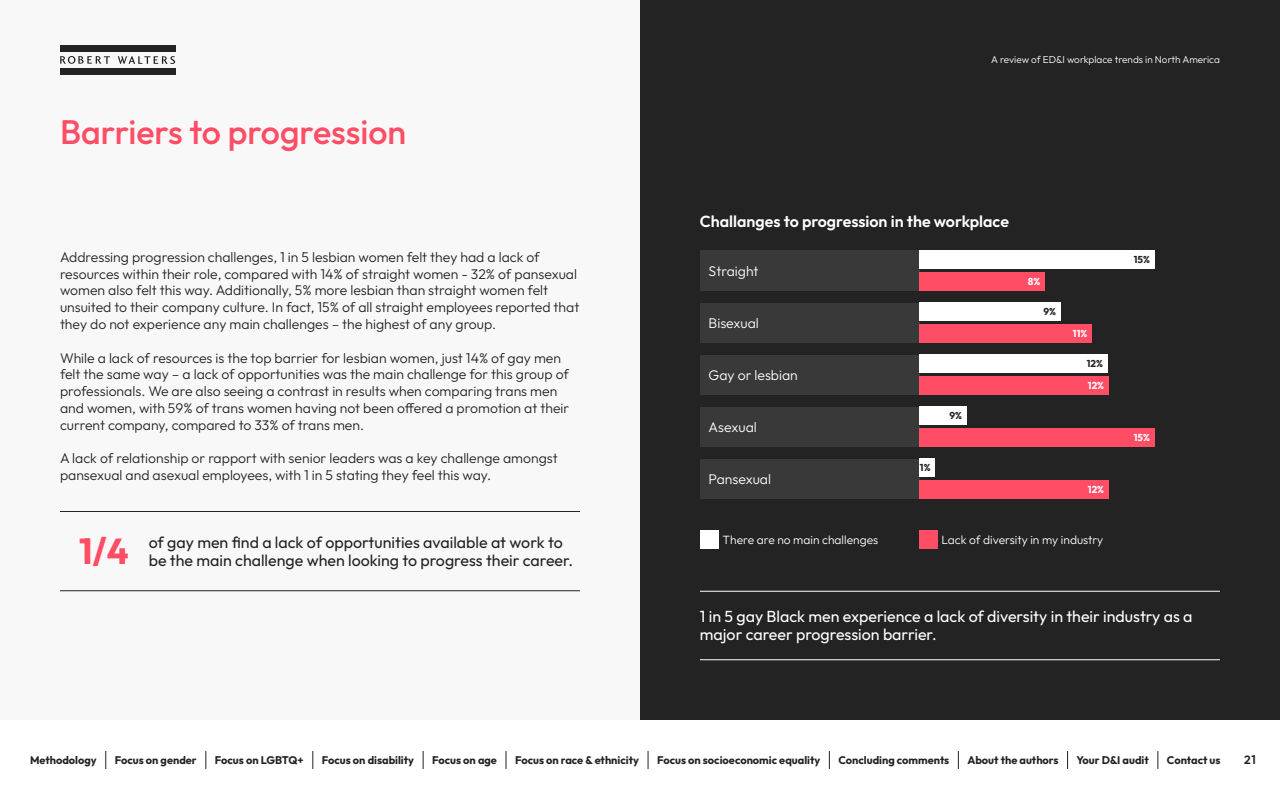
<style>
.page{position:relative;width:1280px;height:800px;background:#fff}
.page>*{position:absolute;margin:0;border:0;box-sizing:border-box;transform-origin:0 0}
.Heading_1{font:700 36px "Outfit";color:#ff4d66}
.Heading_3{font:500 34px "Outfit";color:#ff4d66}
.Paragraph_Style_2{font:16px/18px "Outfit";color:#232323}
.Paragraph_Style_2-2{font:16px/18px "Outfit";color:#fff}
.Paragraph_Style_2-3{font:600 16px "Outfit";color:#fff}
.Paragraph_Style_1{font:300 14px/16.8px "Outfit";color:#232323}
.Paragraph_Style_1-2{font:300 14px "Outfit";color:#fff}
.Paragraph_Style_1-3{font:300 12px "Outfit";color:#fff}
.t1{font:600 12px "Outfit";color:#232323}
.t2{font:700 11px "Outfit";color:#232323}
.Heading_3-2{font:300 10px "Outfit";color:#fff}
.t3{font:700 10px "Outfit";color:#fff}
.t4{font:700 10px "Outfit";color:#232323}
</style>
<div class="page">
<div style="left:0;top:0;width:1280px;height:720px;background:#f8f8f8"></div>
<svg style="left:105px;top:751px;width:1px;height:18px"></svg>
<svg style="left:205px;top:751px;width:1px;height:18px"></svg>
<svg style="left:312px;top:751px;width:1px;height:18px"></svg>
<svg style="left:423px;top:751px;width:1px;height:18px"></svg>
<svg style="left:506px;top:751px;width:1px;height:18px"></svg>
<svg style="left:648px;top:751px;width:1px;height:18px"></svg>
<svg style="left:958px;top:751px;width:1px;height:18px"></svg>
<svg style="left:829px;top:751px;width:1px;height:18px"></svg>
<svg style="left:1067px;top:751px;width:1px;height:18px"></svg>
<svg style="left:1157px;top:751px;width:1px;height:18px"></svg>
<div style="left:640px;top:0;width:640px;height:720px;background:#232323"></div>
<div style="left:700px;top:251px;width:219px;height:40px;background:#393939"></div>
<div style="left:919px;top:273px;width:126px;height:18px;background:#ff4d66"></div>
<div style="left:919px;top:251px;width:235px;height:18px;background:#fff"></div>
<div style="left:700px;top:303px;width:219px;height:40px;background:#393939"></div>
<div style="left:700px;top:355px;width:219px;height:40px;background:#393939"></div>
<div style="left:700px;top:407px;width:219px;height:40px;background:#393939"></div>
<div style="left:700px;top:459px;width:219px;height:40px;background:#393939"></div>
<div style="left:919px;top:325px;width:173px;height:18px;background:#ff4d66"></div>
<div style="left:919px;top:377px;width:189px;height:18px;background:#ff4d66"></div>
<div style="left:919px;top:429px;width:235px;height:18px;background:#ff4d66"></div>
<div style="left:919px;top:481px;width:189px;height:18px;background:#ff4d66"></div>
<div style="left:919px;top:303px;width:141px;height:18px;background:#fff"></div>
<div style="left:919px;top:355px;width:188px;height:18px;background:#fff"></div>
<div style="left:919px;top:407px;width:47px;height:18px;background:#fff"></div>
<div style="left:919px;top:459px;width:16px;height:18px;background:#fff"></div>
<div style="left:700px;top:530px;width:19px;height:19px;background:#fff"></div>
<div style="left:919px;top:530px;width:19px;height:19px;background:#ff4d66"></div>
<hr style="left:60px;top:511px;width:520px;height:1px;background:#232323">
<hr style="left:60px;top:590px;width:520px;height:1px;background:#232323">
<hr style="left:700px;top:591px;width:520px;height:1px;background:#fff">
<hr style="left:700px;top:660px;width:520px;height:1px;background:#fff">
<div style="left:60px;top:45px;width:115px;height:7px;background:#232323"></div>
<div style="left:60px;top:68px;width:115px;height:7px;background:#232323"></div>
<svg style="left:60px;top:56px;width:50px;height:8px"></svg>
<svg style="left:118px;top:56px;width:57px;height:8px"></svg>
<p class="Heading_3" style="left:60px;top:113px;width:348px">Barriers to progression</p>
<p class="Paragraph_Style_1" style="left:60px;top:248px;width:521px">Addressing progression challenges, 1 in 5 lesbian women felt they had a lack of resources within their role, compared with 14% of straight women - 32% of pansexual women also felt this way. Additionally, 5% more lesbian than straight women felt unsuited to their company culture. In fact, 15% of all straight employees reported that they do not experience any main challenges – the highest of any group.</p>
<p class="Paragraph_Style_1" style="left:60px;top:349px;width:511px">While a lack of resources is the top barrier for lesbian women, just 14% of gay men felt the same way – a lack of opportunities was the main challenge for this group of professionals. We are also seeing a contrast in results when comparing trans men and women, with 59% of trans women having not been offered a promotion at their current company, compared to 33% of trans men.</p>
<p class="Paragraph_Style_1" style="left:60px;top:450px;width:499px">A lack of relationship or rapport with senior leaders was a key challenge amongst pansexual and asexual employees, with 1 in 5 stating they feel this way.</p>
<h1 class="Heading_1" style="left:79px;top:531px;width:51px">1/4</h1>
<p class="Paragraph_Style_2" style="left:149px;top:533px;width:426px">of gay men find a lack of opportunities available at work to be the main challenge when looking to progress their career.</p>
<p class="Heading_3-2" style="left:991px;top:54px;width:230px">A review of ED&amp;I workplace trends in North America</p>
<p class="Paragraph_Style_2-3" style="left:700px;top:213px;width:311px">Challanges to progression in the workplace</p>
<p class="Paragraph_Style_1-2" style="left:709px;top:263px;width:51px">Straight</p>
<p class="Paragraph_Style_1-2" style="left:709px;top:315px;width:52px">Bisexual</p>
<p class="Paragraph_Style_1-2" style="left:709px;top:367px;width:91px">Gay or lesbian</p>
<p class="Paragraph_Style_1-2" style="left:709px;top:419px;width:50px">Asexual</p>
<p class="Paragraph_Style_1-2" style="left:709px;top:471px;width:64px">Pansexual</p>
<p class="t4" style="left:920px;top:462px;width:12px">1%</p>
<p class="t4" style="left:949px;top:410px;width:14px">9%</p>
<p class="t3" style="left:1028px;top:276px;width:14px">8%</p>
<p class="t4" style="left:1043px;top:306px;width:14px">9%</p>
<p class="t3" style="left:1073px;top:328px;width:16px">11%</p>
<p class="t4" style="left:1087px;top:358px;width:18px">12%</p>
<p class="t3" style="left:1088px;top:380px;width:18px">12%</p>
<p class="t3" style="left:1088px;top:484px;width:18px">12%</p>
<p class="Paragraph_Style_1-3" style="left:723px;top:533px;width:157px">There are no main challenges</p>
<p class="Paragraph_Style_1-3" style="left:942px;top:533px;width:163px">Lack of diversity in my industry</p>
<p class="t4" style="left:1134px;top:254px;width:18px">15%</p>
<p class="t3" style="left:1134px;top:432px;width:18px">15%</p>
<p class="Paragraph_Style_2-2" style="left:700px;top:607px;width:494px">1 in 5 gay Black men experience a lack of diversity in their industry as a major career progression barrier.</p>
<p class="t2" style="left:30px;top:754px;width:68px">Methodology</p>
<p class="t2" style="left:115px;top:754px;width:84px">Focus on gender</p>
<p class="t2" style="left:215px;top:754px;width:90px">Focus on LGBTQ+</p>
<p class="t2" style="left:322px;top:754px;width:94px">Focus on disability</p>
<p class="t2" style="left:432px;top:754px;width:66px">Focus on age</p>
<p class="t2" style="left:515px;top:754px;width:126px">Focus on race &amp; ethnicity</p>
<p class="t2" style="left:657px;top:754px;width:165px">Focus on socioeconomic equality</p>
<p class="t2" style="left:838px;top:754px;width:112px">Concluding comments</p>
<p class="t2" style="left:967px;top:754px;width:93px">About the authors</p>
<p class="t2" style="left:1077px;top:754px;width:74px">Your D&amp;I audit</p>
<p class="t2" style="left:1167px;top:754px;width:55px">Contact us</p>
<p class="t1" style="left:1244px;top:753px;width:13px">21</p>
</div>
